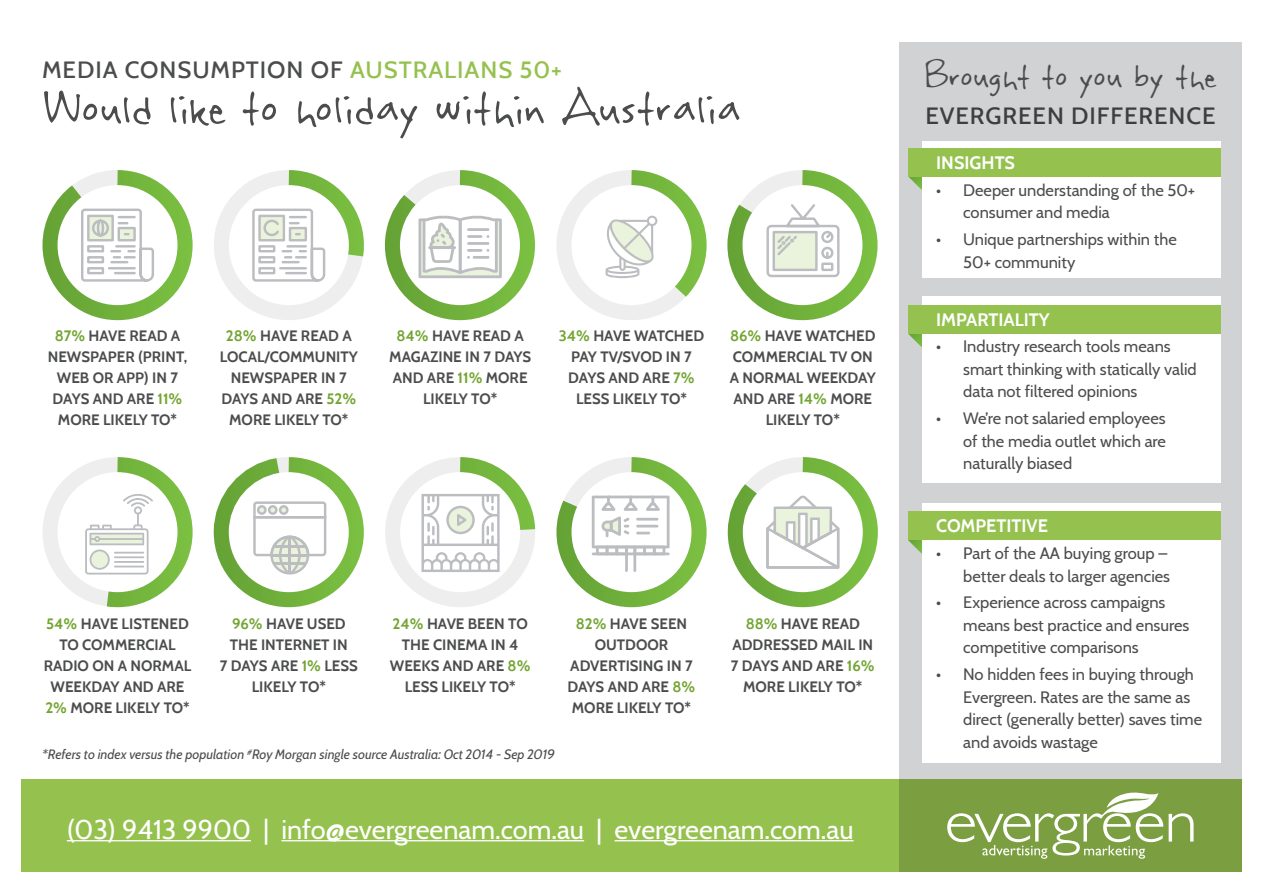
<style>
.page{position:relative;width:1263px;height:893px;background:#fff}
.page>*{position:absolute;margin:0;border:0;box-sizing:border-box;transform-origin:0 0}
.t1{font:57px "Rabiohead";color:#4b4c4d}
.t2{font:40.5px "Rabiohead";color:#4b4c4d}
.t3{font:27px "Cabin";color:#fff}
.t4{font:500 24px "Cabin";letter-spacing:.04em;color:#4b4c4d}
.t5{font:500 24px "Cabin";letter-spacing:.04em;color:#3e3e3f}
.t6{font:700 18px "Cabin";color:#fff}
.t7{font:16.5px/22.5px "Cabin";color:#4b4c4d}
.t8{font:700 15px/21px "Cabin";color:#4b4c4d;text-align:center}
.t9{font:italic 13.5px "Cabin";color:#4b4c4d}
.s1{color:#95c14e}
.s2{color:#73a532}
</style>
<div class="page">
<div style="left:43px;top:457px;width:150px;height:150px;border:15px solid #eeeeef;border-radius:50%"></div>
<div style="left:214px;top:170px;width:150px;height:150px;border:15px solid #eeeeef;border-radius:50%"></div>
<div style="left:385px;top:457px;width:150px;height:150px;border:15px solid #eeeeef;border-radius:50%"></div>
<div style="left:556px;top:170px;width:150px;height:150px;border:15px solid #eeeeef;border-radius:50%"></div>
<div style="left:21px;top:780px;width:1221px;height:92px;background:#95c14e"></div>
<hr style="left:67px;top:840px;width:184px;height:1px;background:#fff">
<hr style="left:281px;top:840px;width:303px;height:1px;background:#fff">
<hr style="left:615px;top:840px;width:238px;height:1px;background:#fff">
<svg style="left:899px;top:43px;width:343px;height:829px;background:#c3c9bb"></svg>
<svg style="left:947px;top:792px;width:246px;height:67px;background:#94b166"></svg>
<svg style="left:908px;top:176px;width:14px;height:14px"></svg>
<svg style="left:908px;top:333px;width:14px;height:14px"></svg>
<svg style="left:908px;top:540px;width:14px;height:14px"></svg>
<div style="left:922px;top:142px;width:298px;height:136px;background:#fff"></div>
<div style="left:922px;top:296px;width:298px;height:187px;background:#fff"></div>
<div style="left:922px;top:504px;width:298px;height:259px;background:#fff"></div>
<div style="left:908px;top:148px;width:312px;height:28px;background:#95c14e"></div>
<div style="left:908px;top:305px;width:312px;height:28px;background:#95c14e"></div>
<div style="left:908px;top:512px;width:312px;height:28px;background:#95c14e"></div>
<svg style="left:251px;top:170px;width:113px;height:113px"></svg>
<svg style="left:604px;top:170px;width:103px;height:143px"></svg>
<svg style="left:727px;top:170px;width:151px;height:151px"></svg>
<svg style="left:727px;top:457px;width:151px;height:151px"></svg>
<svg style="left:556px;top:457px;width:151px;height:151px"></svg>
<svg style="left:213px;top:457px;width:151px;height:151px"></svg>
<svg style="left:85px;top:457px;width:108px;height:151px"></svg>
<svg style="left:384px;top:170px;width:151px;height:151px"></svg>
<svg style="left:421px;top:457px;width:115px;height:115px"></svg>
<svg style="left:42px;top:170px;width:151px;height:151px"></svg>
<p class="t4" style="left:42px;top:50px;width:521px">MEDIA CONSUMPTION OF <span class="s1">AUSTRALIANS 50+</span></p>
<p class="t1" style="left:42px;top:71px;width:700px">Would like to holiday within Australia</p>
<p class="t8" style="left:48px;top:325px;width:141px"><span class="s2">87%</span> HAVE READ A<br>NEWSPAPER (PRINT,<br>WEB OR APP) IN 7<br>DAYS AND ARE <span class="s2">11%<br></span>MORE LIKELY TO*</p>
<p class="t8" style="left:220px;top:325px;width:140px"><span class="s2">28%</span> HAVE READ A<br>LOCAL/COMMUNITY<br>NEWSPAPER IN 7<br>DAYS AND ARE <span class="s2">52%<br></span>MORE LIKELY TO*</p>
<p class="t8" style="left:389px;top:325px;width:143px"><span class="s2">84%</span> HAVE READ A<br>MAGAZINE IN 7 DAYS<br>AND ARE <span class="s2">11%</span> MORE<br>LIKELY TO*</p>
<p class="t8" style="left:559px;top:325px;width:147px"><span class="s2">34%</span> HAVE WATCHED<br>PAY TV/SVOD IN 7<br>DAYS AND ARE <span class="s2">7%<br></span>LESS LIKELY TO*</p>
<p class="t8" style="left:730px;top:325px;width:147px"><span class="s2">86%</span> HAVE WATCHED<br>COMMERCIAL TV ON<br>A NORMAL WEEKDAY<br>AND ARE <span class="s2">14%</span> MORE<br>LIKELY TO*</p>
<p class="t8" style="left:44px;top:612px;width:149px"><span class="s2">54%</span> HAVE LISTENED<br>TO COMMERCIAL<br>RADIO ON A NORMAL<br>WEEKDAY AND ARE<br><span class="s2">2%</span> MORE LIKELY TO*</p>
<p class="t8" style="left:220px;top:612px;width:139px"><span class="s2">96%</span> HAVE USED<br>THE INTERNET IN<br>7 DAYS ARE <span class="s2">1%</span> LESS<br>LIKELY TO*</p>
<p class="t8" style="left:390px;top:612px;width:142px"><span class="s2">24%</span> HAVE BEEN TO<br>THE CINEMA IN 4<br>WEEKS AND ARE <span class="s2">8%<br></span>LESS LIKELY TO*</p>
<p class="t8" style="left:568px;top:612px;width:129px"><span class="s2">82%</span> HAVE SEEN<br>OUTDOOR<br>ADVERTISING IN 7<br>DAYS AND ARE <span class="s2">8%<br></span>MORE LIKELY TO*</p>
<p class="t9" style="left:43px;top:744px;width:514px">*Refers to index versus the population <sup>#</sup>Roy Morgan single source Australia: Oct 2014 - Sep 2019</p>
<p class="t8" style="left:731px;top:612px;width:145px"><span class="s2">88%</span> HAVE READ<br>ADDRESSED MAIL IN<br>7 DAYS AND ARE <span class="s2">16%<br></span>MORE LIKELY TO*</p>
<p class="t3" style="left:67px;top:808px;width:788px">(03) 9413 9900 | info@evergreenam.com.au | evergreenam.com.au</p>
<p class="t2" style="left:924px;top:50px;width:293px">Brought to you by the</p>
<p class="t5" style="left:925px;top:97px;width:292px">EVERGREEN DIFFERENCE</p>
<p class="t6" style="left:936px;top:149px;width:80px">INSIGHTS</p>
<p class="t7" style="left:963px;top:178px;width:233px;text-indent:-27px">• Deeper understanding of the 50+ consumer and media</p>
<p class="t7" style="left:963px;top:227px;width:215px;text-indent:-27px">• Unique partnerships within the<br>50+ community</p>
<p class="t6" style="left:936px;top:305px;width:115px">IMPARTIALITY</p>
<p class="t7" style="left:963px;top:334px;width:235px;text-indent:-27px">• Industry research tools means smart thinking with statically valid data not filtered opinions</p>
<p class="t7" style="left:963px;top:406px;width:204px;text-align:justify;text-indent:-27px">• We’re not salaried employees of the media outlet which are naturally biased</p>
<p class="t6" style="left:936px;top:512px;width:113px">COMPETITIVE</p>
<p class="t7" style="left:936px;top:541px;width:235px;text-align:right">• Part of the AA buying group – better deals to larger agencies</p>
<p class="t7" style="left:963px;top:590px;width:228px;text-indent:-27px">• Experience across campaigns means best practice and ensures competitive comparisons</p>
<p class="t7" style="left:963px;top:662px;width:240px;text-indent:-27px">• No hidden fees in buying through<br>Evergreen. Rates are the same as direct (generally better) saves time and avoids wastage</p>
</div>
